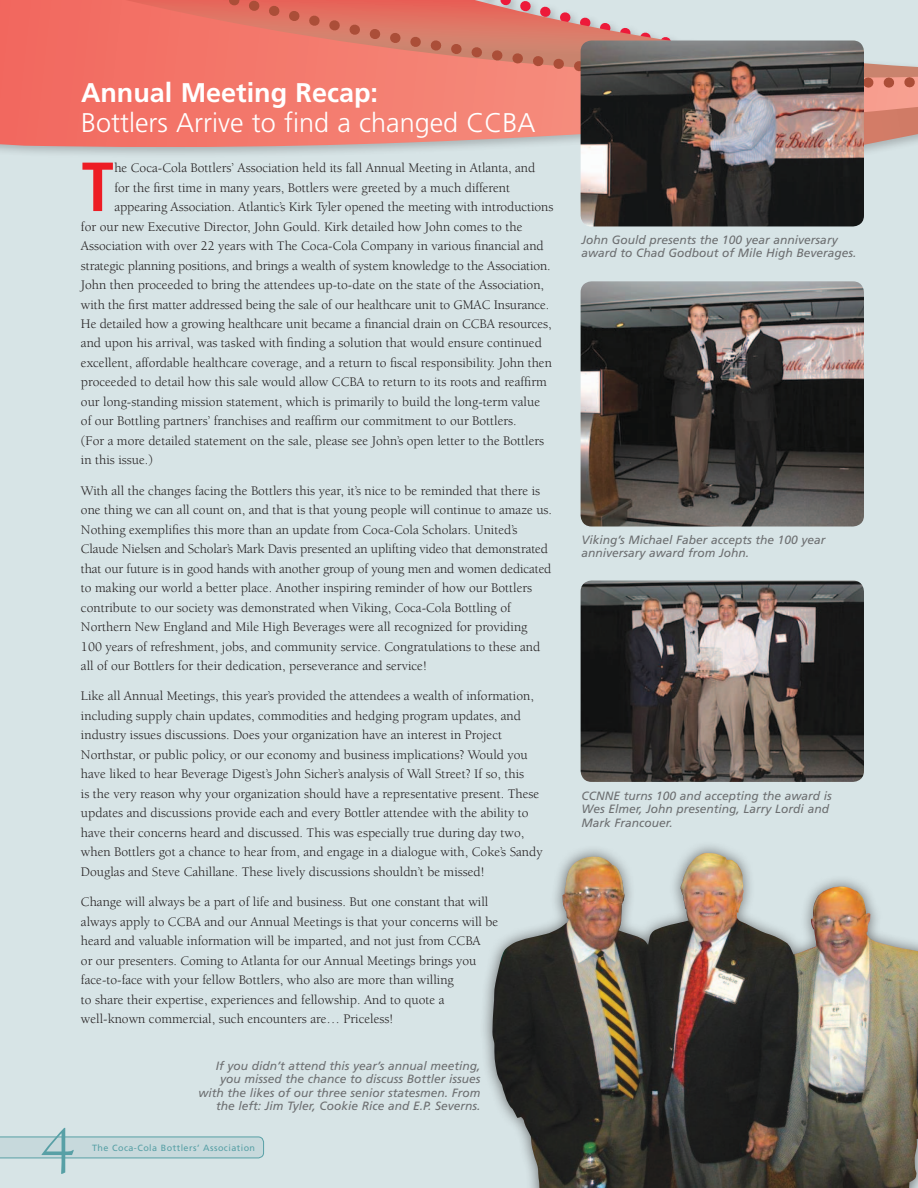
<style>
.page{position:relative;width:918px;height:1188px;background:#d7e4e6}
.page>*{position:absolute;margin:0;border:0;box-sizing:border-box;transform-origin:0 0}
.t1{font:700 condensed 69.3px "Frutiger";color:#ed1c24}
.t2{font:67.95px "Berkeley";color:#58a0a6}
.t3{font:300 27px "Frutiger";color:#fff}
.t4{font:700 27px "Frutiger";color:#fff}
.t5{font:13.5px/19.5px "Berkeley";color:#231f20}
.t6{font:italic 12px/13.5px "Frutiger";color:#6d6f71}
.t7{font:9px "Frutiger";letter-spacing:.05em;color:#58a0a6}
</style>
<div class="page">
<svg style="left:0;top:129px;width:918px;height:23px;background:#df9891"></svg>
<svg style="left:0;top:0;width:918px;height:129px"></svg>
<svg style="left:0;top:1137px;width:264px;height:21px"></svg>
<img style="left:581px;top:40px;width:283px;height:186px">
<img style="left:581px;top:281px;width:283px;height:245px">
<img style="left:581px;top:580px;width:283px;height:202px">
<div style="left:480px;top:841px;width:438px;height:347px;background:#231f20;opacity:.61"></div>
<img style="left:492px;top:853px;width:426px;height:335px">
<h3 class="t4" style="left:81px;top:77px;width:299px">Annual Meeting Recap:</h3>
<h3 class="t3" style="left:81px;top:108px;width:456px">Bottlers Arrive to find a changed CCBA</h3>
<h1 class="t1" style="left:81px;top:146px;width:35px">T</h1>
<p class="t5" style="left:114px;top:158px;width:423px">he Coca-Cola Bottlers’ Association held its fall Annual Meeting in Atlanta, and</p>
<p class="t5" style="left:114px;top:178px;width:397px">for the first time in many years, Bottlers were greeted by a much different</p>
<p class="t5" style="left:114px;top:197px;width:441px">appearing Association. Atlantic’s Kirk Tyler opened the meeting with introductions</p>
<p class="t5" style="left:81px;top:217px;width:443px">for our new Executive Director, John Gould. Kirk detailed how John comes to the</p>
<p class="t5" style="left:81px;top:236px;width:464px">Association with over 22 years with The Coca-Cola Company in various financial and</p>
<p class="t5" style="left:81px;top:256px;width:471px">strategic planning positions, and brings a wealth of system knowledge to the Association.</p>
<p class="t5" style="left:81px;top:275px;width:465px">John then proceeded to bring the attendees up-to-date on the state of the Association,</p>
<p class="t5" style="left:81px;top:295px;width:470px">with the first matter addressed being the sale of our healthcare unit to GMAC Insurance.</p>
<p class="t5" style="left:81px;top:314px;width:472px">He detailed how a growing healthcare unit became a financial drain on CCBA resources,</p>
<p class="t5" style="left:81px;top:334px;width:462px">and upon his arrival, was tasked with finding a solution that would ensure continued</p>
<p class="t5" style="left:81px;top:353px;width:473px">excellent, affordable healthcare coverage, and a return to fiscal responsibility. John then</p>
<p class="t5" style="left:81px;top:373px;width:467px">proceeded to detail how this sale would allow CCBA to return to its roots and reaffirm</p>
<p class="t5" style="left:81px;top:392px;width:461px">our long-standing mission statement, which is primarily to build the long-term value</p>
<p class="t5" style="left:81px;top:412px;width:437px">of our Bottling partners’ franchises and reaffirm our commitment to our Bottlers.</p>
<p class="t5" style="left:81px;top:431px;width:465px">(For a more detailed statement on the sale, please see John’s open letter to the Bottlers</p>
<p class="t5" style="left:81px;top:451px;width:73px">in this issue.)</p>
<p class="t5" style="left:81px;top:481px;width:473px">With all the changes facing the Bottlers this year, it’s nice to be reminded that there is one thing we can all count on, and that is that young people will continue to amaze us.<br>Nothing exemplifies this more than an update from Coca-Cola Scholars. United’s Claude Nielsen and Scholar’s Mark Davis presented an uplifting video that demonstrated that our future is in good hands with another group of young men and women dedicated to making our world a better place. Another inspiring reminder of how our Bottlers contribute to our society was demonstrated when Viking, Coca-Cola Bottling of Northern New England and Mile High Beverages were all recognized for providing<br>100 years of refreshment, jobs, and community service. Congratulations to these and all of our Bottlers for their dedication, perseverance and service!</p>
<p class="t5" style="left:81px;top:687px;width:463px">Like all Annual Meetings, this year’s provided the attendees a wealth of information, including supply chain updates, commodities and hedging program updates, and industry issues discussions. Does your organization have an interest in Project Northstar, or public policy, or our economy and business implications? Would you have liked to hear Beverage Digest’s John Sicher’s analysis of Wall Street? If so, this<br>is the very reason why your organization should have a representative present. These updates and discussions provide each and every Bottler attendee with the ability to have their concerns heard and discussed. This was especially true during day two, when Bottlers got a chance to hear from, and engage in a dialogue with, Coke’s Sandy Douglas and Steve Cahillane. These lively discussions shouldn’t be missed!</p>
<p class="t5" style="left:81px;top:893px;width:419px">Change will always be a part of life and business. But one constant that will always apply to CCBA and our Annual Meetings is that your concerns will be heard and valuable information will be imparted, and not just from CCBA<br>or our presenters. Coming to Atlanta for our Annual Meetings brings you face-to-face with your fellow Bottlers, who also are more than willing<br>to share their expertise, experiences and fellowship. And to quote a well-known commercial, such encounters are… Priceless!</p>
<h2 class="t2" style="left:40px;top:1115px;width:37px">4</h2>
<p class="t6" style="left:199px;top:1059px;width:284px;text-align:right">If you didn’t attend this year’s annual meeting, you missed the chance to discuss Bottler issues with the likes of our three senior statesmen. From the left: Jim Tyler, Cookie Rice and E.P. Severns.</p>
<p class="t7" style="left:92px;top:1143px;width:165px">The Coca-Cola B ottlers’ Association</p>
<p class="t6" style="left:582px;top:233px;width:277px">John Gould presents the 100 year anniversary award to Chad Godbout of Mile High Beverages.</p>
<p class="t6" style="left:582px;top:533px;width:245px">Viking’s Michael Faber accepts the 100 year anniversary award from John.</p>
<p class="t6" style="left:582px;top:789px;width:252px">CCNNE turns 100 and accepting the award is<br>Wes Elmer, John presenting, Larry Lordi and<br>Mark Francouer.</p>
</div>
